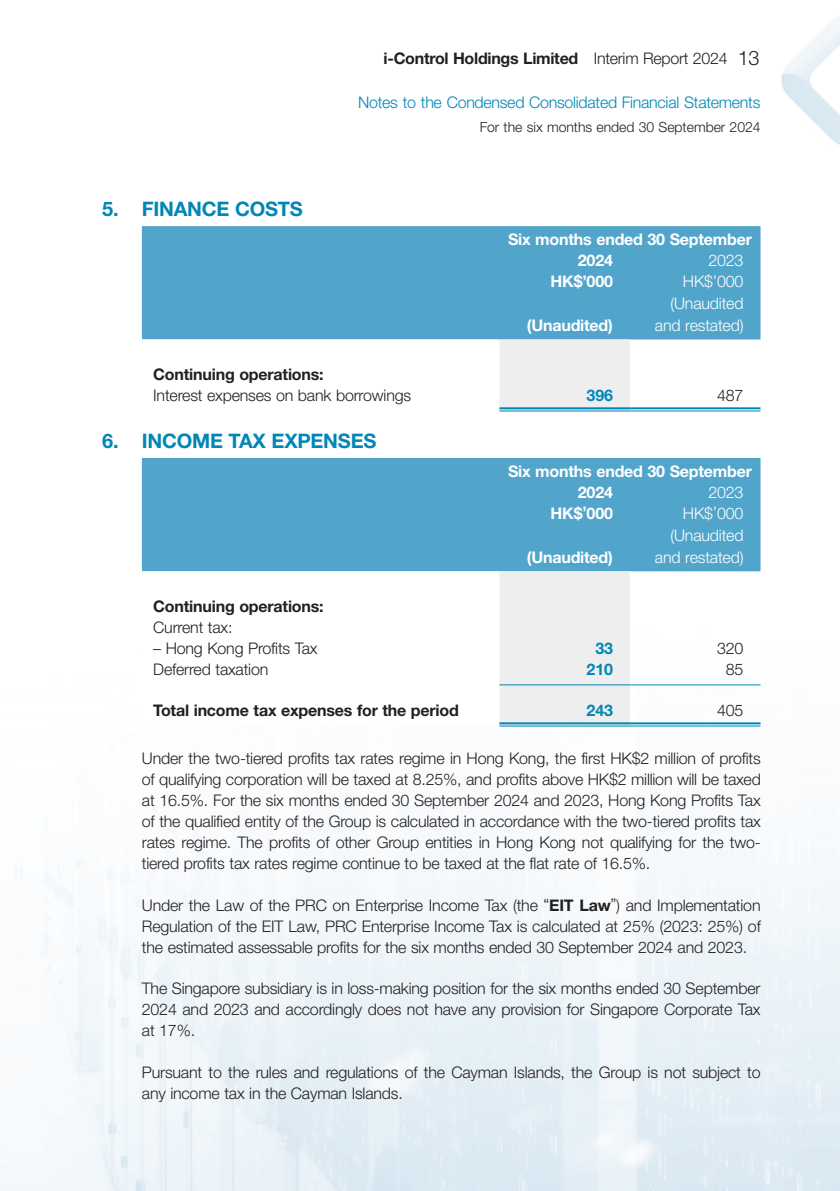
<style>
.page{position:relative;width:840px;height:1191px;background:#fff}
.page>*{position:absolute;margin:0;border:0;box-sizing:border-box;transform-origin:0 0}
.t1{font:700 20px "Helvetica Neue LT Std";letter-spacing:-.01em;color:#0086b7}
.t2{font:300 16px/21.2px "Helvetica Neue LT Std";letter-spacing:-.01em;color:#231f20;text-align:justify}
.t3{font:700 16px "Helvetica Neue LT Std";letter-spacing:-.01em;color:#231f20}
.t4{font:700 16px/21.2px "Helvetica Neue LT Std";letter-spacing:-.01em;color:#fff}
.t5{font:300 16px/22px "Helvetica Neue LT Std";letter-spacing:-.01em;color:#fff;text-align:right}
.t6{font:300 16px "Helvetica Neue LT Std";letter-spacing:-.02em;color:#0086b7}
.t7{font:700 16px "Helvetica Neue LT Std";letter-spacing:-.01em;color:#0086b7}
.t8{font:300 14px "Helvetica Neue LT Std";color:#231f20}
.s1{font-weight:300}
.s2{font-weight:300;font-size:20px}
.s3{font-weight:700}
</style>
<div class="page">
<img style="left:0;top:16px;width:839px;height:1175px">
<div style="left:142px;top:226px;width:618px;height:113px;background:#51a5cb"></div>
<svg style="left:142px;top:339px;width:487px;height:72px"></svg>
<hr style="left:499px;top:407px;width:130px;height:2px;background:#0086b7">
<hr style="left:499px;top:411px;width:130px;height:1px;background:#0086b7">
<hr style="left:629px;top:407px;width:131px;height:2px;background:#0086b7">
<hr style="left:629px;top:411px;width:131px;height:1px;background:#0086b7">
<div style="left:142px;top:458px;width:618px;height:113px;background:#51a5cb"></div>
<svg style="left:142px;top:571px;width:357px;height:155px"></svg>
<div style="left:499px;top:571px;width:130px;height:154px;background:#eeeeef"></div>
<hr style="left:499px;top:684px;width:130px;height:1px;background:#0086b7">
<hr style="left:629px;top:684px;width:131px;height:1px;background:#0086b7">
<hr style="left:499px;top:722px;width:130px;height:2px;background:#0086b7">
<hr style="left:499px;top:725px;width:130px;height:1px;background:#0086b7">
<hr style="left:629px;top:722px;width:131px;height:2px;background:#0086b7">
<hr style="left:629px;top:725px;width:131px;height:1px;background:#0086b7">
<p class="t1" style="left:102px;top:197px;width:202px">5. FINANCE COSTS</p>
<p class="t3" style="left:383px;top:48px;width:377px">i-Control Holdings Limited <span class="s1">Interim Report 2024</span> <span class="s2">13</span></p>
<p class="t6" style="left:358px;top:92px;width:403px">Notes to the Condensed Consolidated Financial Statements</p>
<p class="t8" style="left:479px;top:118px;width:282px">For the six months ended 30 September 2024</p>
<p class="t4" style="left:577px;top:228px;width:175px;text-indent:-70px">Six months ended 30 September<br>2024</p>
<p class="t5" style="left:708px;top:249px;width:37px">2023</p>
<p class="t4" style="left:550px;top:271px;width:64px">HK$’000</p>
<p class="t5" style="left:682px;top:270px;width:62px">HK$’000</p>
<p class="t4" style="left:526px;top:315px;width:88px">(Unaudited)</p>
<p class="t5" style="left:654px;top:292px;width:90px">(Unaudited and restated)</p>
<p class="t3" style="left:153px;top:364px;width:172px">Continuing operations:</p>
<p class="t2" style="left:153px;top:384px;width:259px">Interest expenses on bank borrowings</p>
<p class="t7" style="left:586px;top:385px;width:28px">396</p>
<p class="t2" style="left:716px;top:384px;width:28px">487</p>
<p class="t1" style="left:102px;top:429px;width:275px">6. INCOME TAX EXPENSES</p>
<p class="t4" style="left:577px;top:460px;width:175px;text-indent:-70px">Six months ended 30 September<br>2024</p>
<p class="t5" style="left:708px;top:481px;width:37px">2023</p>
<p class="t4" style="left:550px;top:502px;width:64px">HK$’000</p>
<p class="t5" style="left:682px;top:502px;width:62px">HK$’000</p>
<p class="t4" style="left:526px;top:546px;width:88px">(Unaudited)</p>
<p class="t5" style="left:654px;top:524px;width:90px">(Unaudited and restated)</p>
<p class="t3" style="left:153px;top:596px;width:172px">Continuing operations:</p>
<p class="t2" style="left:153px;top:616px;width:81px">Current tax:</p>
<p class="t2" style="left:153px;top:637px;width:166px">– Hong Kong Profits Tax</p>
<p class="t7" style="left:595px;top:638px;width:19px">33</p>
<p class="t2" style="left:716px;top:637px;width:28px">320</p>
<p class="t2" style="left:153px;top:658px;width:117px">Deferred taxation</p>
<p class="t7" style="left:586px;top:659px;width:28px">210</p>
<p class="t2" style="left:725px;top:658px;width:19px">85</p>
<p class="t3" style="left:153px;top:700px;width:307px">Total income tax expenses for the period</p>
<p class="t7" style="left:586px;top:700px;width:28px">243</p>
<p class="t2" style="left:716px;top:699px;width:28px">405</p>
<p class="t2" style="left:142px;top:747px;width:620px">Under the two-tiered profits tax rates regime in Hong Kong, the first HK$2 million of profits of qualifying corporation will be taxed at 8.25%, and profits above HK$2 million will be taxed at 16.5%. For the six months ended 30 September 2024 and 2023, Hong Kong Profits Tax of the qualified entity of the Group is calculated in accordance with the two-tiered profits tax rates regime. The profits of other Group entities in Hong Kong not qualifying for the two&shy;tiered profits tax rates regime continue to be taxed at the flat rate of 16.5%.</p>
<p class="t2" style="left:142px;top:894px;width:620px">Under the Law of the PRC on Enterprise Income Tax (the “<span class="s3">EIT Law</span>”) and Implementation Regulation of the EIT Law, PRC Enterprise Income Tax is calculated at 25% (2023: 25%) of the estimated assessable profits for the six months ended 30 September 2024 and 2023.</p>
<p class="t2" style="left:142px;top:977px;width:620px">The Singapore subsidiary is in loss-making position for the six months ended 30 September 2024 and 2023 and accordingly does not have any provision for Singapore Corporate Tax at 17%.</p>
<p class="t2" style="left:142px;top:1061px;width:620px">Pursuant to the rules and regulations of the Cayman Islands, the Group is not subject to any income tax in the Cayman Islands.</p>
</div>
